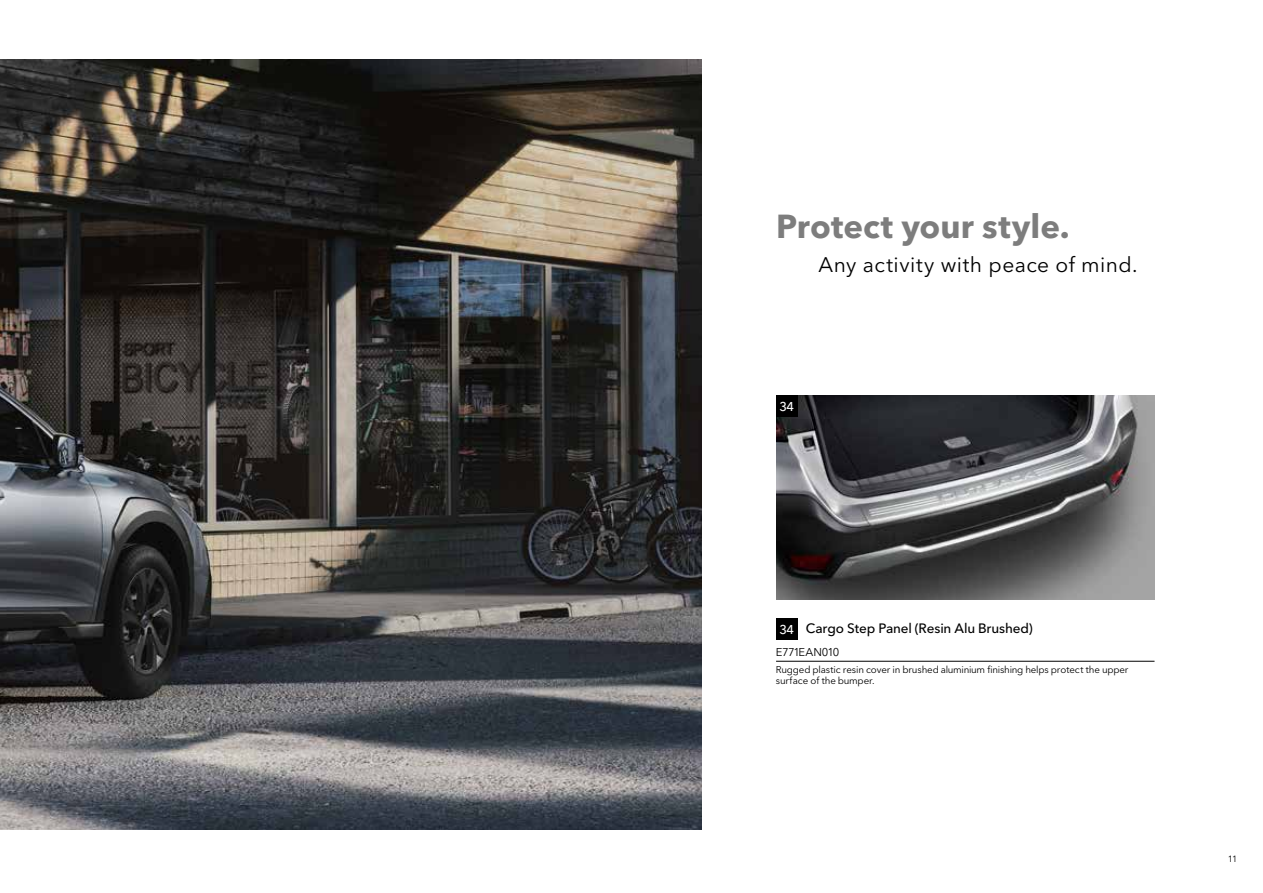
<style>
.page{position:relative;width:1263px;height:893px;background:#fff}
.page>*{position:absolute;margin:0;border:0;box-sizing:border-box;transform-origin:0 0}
.t1{font:700 33px "Avenir Next LT Pro";letter-spacing:.005em;color:#7d7d7d}
.t2{font:21px "Avenir Next LT Pro";letter-spacing:.025em;color:#000}
.t3{font:500 13.5px "Avenir Next LT Pro";letter-spacing:-.01em;color:#000}
.t4{font:500 12.75px "Avenir Next LT Pro";color:#fff}
.t5{font:11.25px "Avenir Next LT Pro";letter-spacing:-.05em;color:#000}
.t6{font:9.75px/11.2px "Avenir Next LT Pro";letter-spacing:-.02em;color:#000}
.t7{font:9px "Avenir Next LT Pro";color:#000}
</style>
<div class="page">
<img style="left:0;top:60px;width:702px;height:769px">
<img style="left:776px;top:395px;width:378px;height:205px">
<hr style="left:776px;top:661px;width:378px;height:1px;background:#000">
<div style="left:776px;top:395px;width:21px;height:22px;background:#000"></div>
<div style="left:776px;top:619px;width:21px;height:21px;background:#000"></div>
<h1 class="t1" style="left:776px;top:206px;width:295px">Protect your style.</h1>
<h2 class="t2" style="left:819px;top:252px;width:320px">Any activity with peace of mind.</h2>
<h3 class="t4" style="left:779px;top:398px;width:16px">34</h3>
<h3 class="t3" style="left:806px;top:621px;width:229px">Cargo Step Panel (Resin Alu Brushed)</h3>
<p class="t5" style="left:776px;top:645px;width:65px">E771EAN010</p>
<p class="t6" style="left:776px;top:664px;width:354px">Rugged plastic resin cover in brushed aluminium finishing helps protect the upper surface of the bumper.</p>
<h3 class="t4" style="left:779px;top:622px;width:16px">34</h3>
<p class="t7" style="left:1228px;top:854px;width:11px">11</p>
</div>
